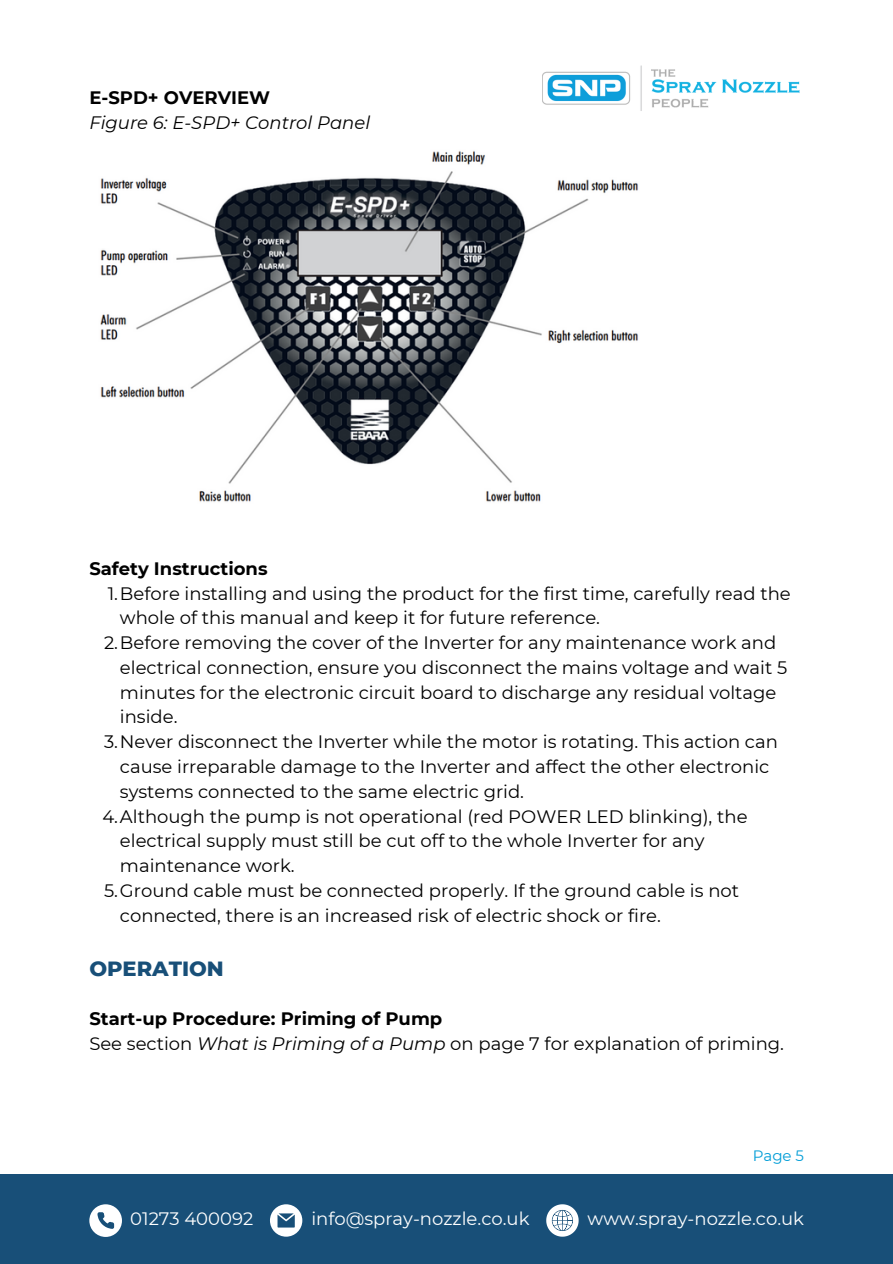
<style>
.page{position:relative;width:893px;height:1264px;background:#fff}
.page>*{position:absolute;margin:0;border:0;box-sizing:border-box;transform-origin:0 0}
.t1{font:800 21px "Montserrat";color:#184f78}
.t2{font:18px/24.8px "Montserrat";color:#000}
.t3{font:700 18px "Montserrat";color:#000}
.t4{font:18px "Montserrat";color:#fff}
.t5{font:italic 18px "Montserrat";color:#000}
.t6{font:15px "Montserrat";color:#009dd7}
.s1{font-style:italic}
</style>
<div class="page">
<img style="left:100px;top:151px;width:538px;height:351px">
<div style="left:0;top:1174px;width:892px;height:89px;background:#184f78"></div>
<img style="left:542px;top:65px;width:258px;height:46px">
<svg style="left:89px;top:1204px;width:33px;height:32px"></svg>
<svg style="left:270px;top:1204px;width:32px;height:32px"></svg>
<svg style="left:546px;top:1204px;width:32px;height:32px"></svg>
<p class="t3" style="left:89px;top:87px;width:182px">E-SPD+ OVERVIEW</p>
<p class="t5" style="left:89px;top:112px;width:282px">Figure 6: E-SPD+ Control Panel</p>
<p class="t3" style="left:89px;top:557px;width:180px">Safety Instructions</p>
<p class="t2" style="left:120px;top:581px;width:672px;text-indent:-12px">1.Before installing and using the product for the first time, carefully read the whole of this manual and keep it for future reference.</p>
<p class="t2" style="left:120px;top:630px;width:668px;text-indent:-16px">2.Before removing the cover of the Inverter for any maintenance work and electrical connection, ensure you disconnect the mains voltage and wait 5 minutes for the electronic circuit board to discharge any residual voltage inside.</p>
<p class="t2" style="left:120px;top:729px;width:659px;text-indent:-16px">3.Never disconnect the Inverter while the motor is rotating. This action can cause irreparable damage to the Inverter and affect the other electronic systems connected to the same electric grid.</p>
<p class="t2" style="left:120px;top:803px;width:629px;text-indent:-18px">4.Although the pump is not operational (red POWER LED blinking), the electrical supply must still be cut off to the whole Inverter for any maintenance work.</p>
<p class="t2" style="left:120px;top:878px;width:620px;text-indent:-16px">5.Ground cable must be connected properly. If the ground cable is not connected, there is an increased risk of electric shock or fire.</p>
<p class="t1" style="left:89px;top:955px;width:136px">OPERATION</p>
<p class="t3" style="left:89px;top:1007px;width:354px">Start-up Procedure: Priming of Pump</p>
<p class="t2" style="left:89px;top:1031px;width:696px">See section <span class="s1">What is Priming of a Pump</span> on page 7 for explanation of priming.</p>
<p class="t6" style="left:752px;top:1146px;width:53px">Page 5</p>
<p class="t4" style="left:130px;top:1207px;width:124px">01273 400092</p>
<p class="t4" style="left:311px;top:1207px;width:220px">info@spray-nozzle.co.uk</p>
<p class="t4" style="left:587px;top:1207px;width:218px">www.spray-nozzle.co.uk</p>
</div>
